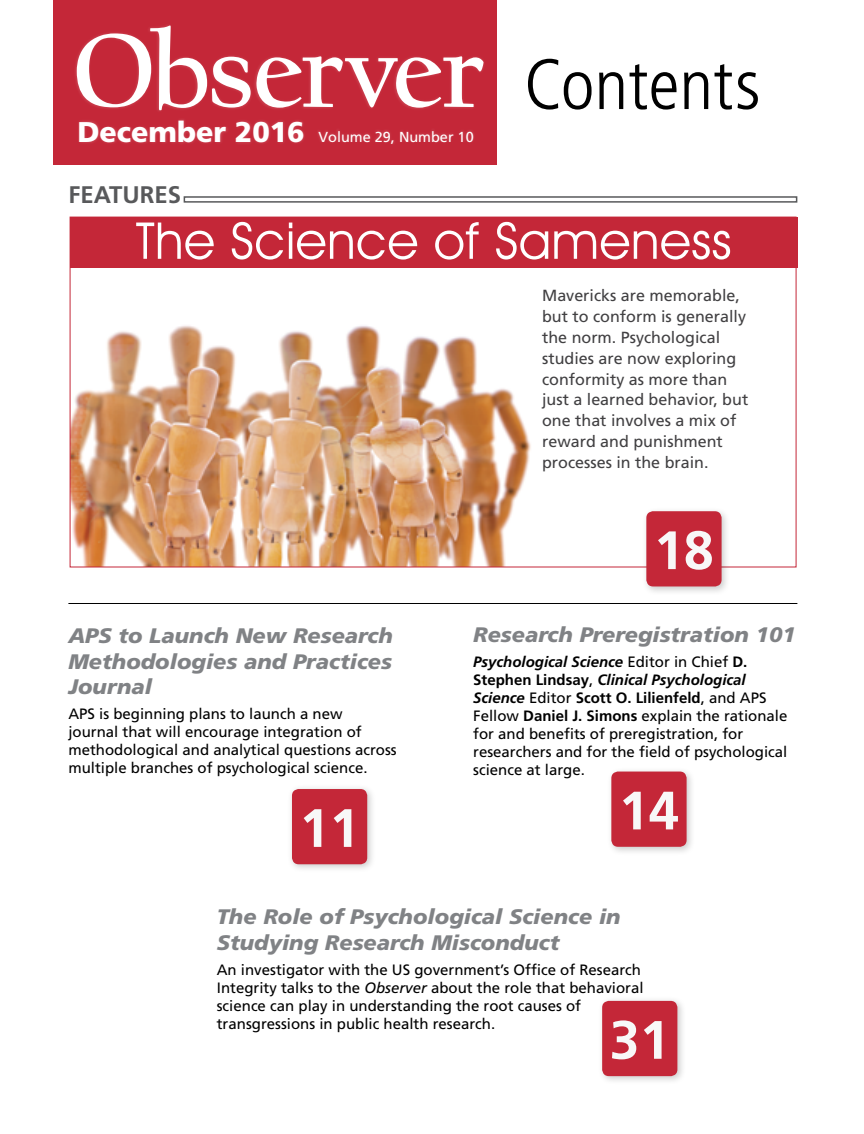
<style>
.page{position:relative;width:864px;height:1134px;background:#fff}
.page>*{position:absolute;margin:0;border:0;box-sizing:border-box;transform-origin:0 0}
.t1{font:700 109.5px "Californian FB";letter-spacing:-.015em;color:#fff}
.t2{font:700 54px "Frutiger";color:#f8f8f8}
.t3{font:51px "Avant Garde IT Cby BT";letter-spacing:.01em;color:#fff}
.t4{font:700 24px "Frutiger";color:#58595b}
.t5{font:italic 900 21px/25.7px "Frutiger";color:#808285;text-align:justify;scale:1.04 1}
.t6{font:16.05px/20.9px "Frutiger";color:#414042}
.t7{font:15px/18px "Frutiger";color:#000}
.t8{font:14.4px "Frutiger";color:#fff}
.s1{font-family:"Frutiger";font-weight:300;font-stretch:condensed;font-size:71.4px;color:#000}
.s2{font-weight:900;font-size:28.5px}
.s3{font-weight:700;font-style:italic}
.s4{font-weight:700}
.s5{font-style:italic}
</style>
<div class="page">
<img style="left:72px;top:325px;width:459px;height:240px">
<hr style="left:68px;top:603px;width:729px;height:1px;background:#000">
<div style="left:184px;top:196px;width:613px;height:7px;border:2px solid #58595b"></div>
<div style="left:598px;top:996px;width:88px;height:89px;background:#000;opacity:.21"></div>
<div style="left:602px;top:1001px;width:75px;height:75px;background:#c42738;border-radius:7px"></div>
<div style="left:642px;top:507px;width:88px;height:88px;background:#000;opacity:.21"></div>
<div style="left:646px;top:511px;width:76px;height:75px;background:#c42738;border-radius:7px"></div>
<div style="left:70px;top:217px;width:728px;height:51px;background:#c42738"></div>
<div style="left:53px;top:0;width:444px;height:164px;background:#c42738"></div>
<div style="left:74px;top:23px;width:411px;height:90px;background:#fff;opacity:.16"></div>
<div style="left:317px;top:128px;width:159px;height:18px;background:#fff;opacity:.16"></div>
<div style="left:78px;top:118px;width:228px;height:27px;background:#fff;opacity:.16"></div>
<div style="left:287px;top:784px;width:89px;height:89px;background:#000;opacity:.21"></div>
<div style="left:292px;top:789px;width:75px;height:75px;background:#c42738;border-radius:7px"></div>
<div style="left:607px;top:767px;width:88px;height:88px;background:#000;opacity:.21"></div>
<div style="left:611px;top:772px;width:76px;height:75px;background:#c42738;border-radius:7px"></div>
<h1 class="t1" style="left:73px;top:9px;width:689px">Observer <span class="s1">Contents</span></h1>
<p class="t8" style="left:77px;top:129px;width:398px"><span class="s2">December 2016</span> Volume 29, Number 10</p>
<h3 class="t4" style="left:68px;top:180px;width:114px">FEATURES</h3>
<h3 class="t3" style="left:136px;top:210px;width:597px">The Science of Sameness</h3>
<p class="t6" style="left:542px;top:285px;width:208px">Mavericks are memorable, but to conform is generally the norm. Psychological studies are now exploring conformity as more than just a learned behavior, but one that involves a mix of reward and punishment processes in the brain.</p>
<h3 class="t5" style="left:68px;top:623px;width:314px">APS to Launch New Research Methodologies and Practices Journal</h3>
<p class="t7" style="left:68px;top:705px;width:330px">APS is beginning plans to launch a new<br>journal that will encourage integration of methodological and analytical questions across multiple branches of psychological science.</p>
<h2 class="t2" style="left:299px;top:796px;width:62px">11</h2>
<h2 class="t2" style="left:654px;top:519px;width:62px">18</h2>
<h3 class="t5" style="left:473px;top:622px;width:312px">Research Preregistration 101</h3>
<p class="t7" style="left:473px;top:653px;width:316px"><span class="s3">Psychological Science</span> Editor in Chief <span class="s4">D.<br>Stephen Lindsay</span>, <span class="s3">Clinical Psychological Science</span> Editor <span class="s4">Scott O. Lilienfeld</span>, and APS Fellow <span class="s4">Daniel J. Simons</span> explain the rationale for and benefits of preregistration, for researchers and for the field of psychological science at large.</p>
<h2 class="t2" style="left:619px;top:779px;width:62px">14</h2>
<h3 class="t5" style="left:217px;top:904px;width:390px">The Role of Psychological Science in<br>Studying Research Misconduct</h3>
<p class="t7" style="left:217px;top:961px;width:428px">An investigator with the US government’s Office of Research Integrity talks to the <span class="s5">Observer</span> about the role that behavioral science can play in understanding the root causes of transgressions in public health research.</p>
<h2 class="t2" style="left:610px;top:1008px;width:62px">31</h2>
</div>
